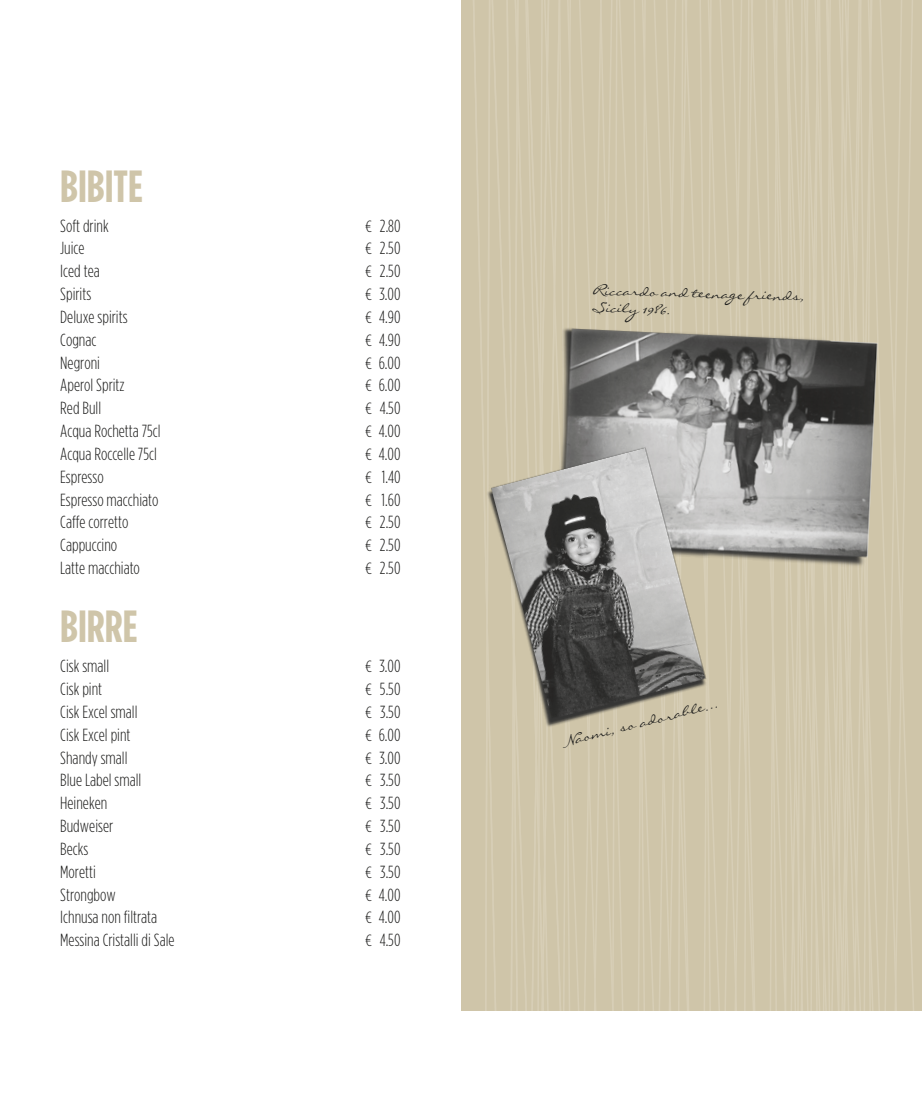
<style>
.page{position:relative;width:922px;height:1117px;background:#fff}
.page>*{position:absolute;margin:0;border:0;box-sizing:border-box;transform-origin:0 0}
.t1{font:700 condensed 45px "Gotham HTF";color:#cfc5a9}
.t2{font:300 condensed 17.5px "Gotham HTF";color:#1c1c1b}
.t3{font:13.12px/17.6px "Liorah BT";color:#1c1c1b}
.s1{font-family:"Myriad Pro"}
</style>
<div class="page">
<div style="left:461px;top:0;width:460px;height:1010px;background:#cfc5a9"></div>
<svg style="left:473px;top:0;width:441px;height:1010px"></svg>
<img style="left:549px;top:315px;width:335px;height:256px">
<img style="left:475px;top:428px;width:246px;height:310px">
<h1 class="t1" style="left:60px;top:160px;width:84px">BIBITE</h1>
<p class="t2" style="left:60px;top:216px;width:50px">Soft drink</p>
<p class="t2" style="left:365px;top:216px;width:37px"><span class="s1">€</span> 2.80</p>
<p class="t2" style="left:60px;top:239px;width:26px">Juice</p>
<p class="t2" style="left:365px;top:239px;width:37px"><span class="s1">€</span> 2.50</p>
<p class="t2" style="left:60px;top:262px;width:41px">Iced tea</p>
<p class="t2" style="left:365px;top:262px;width:37px"><span class="s1">€</span> 2.50</p>
<p class="t2" style="left:60px;top:284px;width:32px">Spirits</p>
<p class="t2" style="left:365px;top:284px;width:37px"><span class="s1">€</span> 3.00</p>
<p class="t2" style="left:60px;top:307px;width:69px">Deluxe spirits</p>
<p class="t2" style="left:365px;top:307px;width:37px"><span class="s1">€</span> 4.90</p>
<p class="t2" style="left:60px;top:330px;width:38px">Cognac</p>
<p class="t2" style="left:365px;top:330px;width:37px"><span class="s1">€</span> 4.90</p>
<p class="t2" style="left:60px;top:353px;width:41px">Negroni</p>
<p class="t2" style="left:365px;top:353px;width:37px"><span class="s1">€</span> 6.00</p>
<p class="t2" style="left:60px;top:376px;width:66px">Aperol Spritz</p>
<p class="t2" style="left:365px;top:376px;width:37px"><span class="s1">€</span> 6.00</p>
<p class="t2" style="left:60px;top:399px;width:42px">Red Bull</p>
<p class="t2" style="left:365px;top:399px;width:37px"><span class="s1">€</span> 4.50</p>
<p class="t2" style="left:60px;top:421px;width:102px">Acqua Rochetta 75cl</p>
<p class="t2" style="left:365px;top:421px;width:36px"><span class="s1">€</span> 4.00</p>
<p class="t2" style="left:60px;top:444px;width:98px">Acqua Roccelle 75cl</p>
<p class="t2" style="left:365px;top:444px;width:36px"><span class="s1">€</span> 4.00</p>
<p class="t2" style="left:60px;top:467px;width:45px">Espresso</p>
<p class="t2" style="left:365px;top:467px;width:36px"><span class="s1">€</span> 1.40</p>
<p class="t2" style="left:60px;top:490px;width:100px">Espresso macchiato</p>
<p class="t2" style="left:365px;top:490px;width:36px"><span class="s1">€</span> 1.60</p>
<p class="t2" style="left:60px;top:513px;width:70px">Caffe corretto</p>
<p class="t2" style="left:365px;top:513px;width:37px"><span class="s1">€</span> 2.50</p>
<p class="t2" style="left:60px;top:536px;width:58px">Cappuccino</p>
<p class="t2" style="left:365px;top:536px;width:37px"><span class="s1">€</span> 2.50</p>
<p class="t2" style="left:60px;top:558px;width:81px">Latte macchiato</p>
<p class="t2" style="left:365px;top:558px;width:37px"><span class="s1">€</span> 2.50</p>
<h1 class="t1" style="left:60px;top:601px;width:79px">BIRRE</h1>
<p class="t2" style="left:60px;top:656px;width:50px">Cisk small</p>
<p class="t2" style="left:365px;top:656px;width:37px"><span class="s1">€</span> 3.00</p>
<p class="t2" style="left:60px;top:679px;width:43px">Cisk pint</p>
<p class="t2" style="left:365px;top:679px;width:37px"><span class="s1">€</span> 5.50</p>
<p class="t2" style="left:60px;top:702px;width:79px">Cisk Excel small</p>
<p class="t2" style="left:365px;top:702px;width:36px"><span class="s1">€</span> 3.50</p>
<p class="t2" style="left:60px;top:725px;width:72px">Cisk Excel pint</p>
<p class="t2" style="left:365px;top:725px;width:37px"><span class="s1">€</span> 6.00</p>
<p class="t2" style="left:60px;top:748px;width:69px">Shandy small</p>
<p class="t2" style="left:365px;top:748px;width:37px"><span class="s1">€</span> 3.00</p>
<p class="t2" style="left:60px;top:770px;width:82px">Blue Label small</p>
<p class="t2" style="left:365px;top:770px;width:36px"><span class="s1">€</span> 3.50</p>
<p class="t2" style="left:60px;top:793px;width:49px">Heineken</p>
<p class="t2" style="left:365px;top:793px;width:36px"><span class="s1">€</span> 3.50</p>
<p class="t2" style="left:60px;top:816px;width:54px">Budweiser</p>
<p class="t2" style="left:365px;top:816px;width:36px"><span class="s1">€</span> 3.50</p>
<p class="t2" style="left:60px;top:839px;width:30px">Becks</p>
<p class="t2" style="left:365px;top:839px;width:36px"><span class="s1">€</span> 3.50</p>
<p class="t2" style="left:60px;top:862px;width:37px">Moretti</p>
<p class="t2" style="left:365px;top:862px;width:36px"><span class="s1">€</span> 3.50</p>
<p class="t2" style="left:60px;top:885px;width:57px">Strongbow</p>
<p class="t2" style="left:365px;top:885px;width:36px"><span class="s1">€</span> 4.00</p>
<p class="t2" style="left:60px;top:907px;width:98px">Ichnusa non filtrata</p>
<p class="t2" style="left:365px;top:907px;width:36px"><span class="s1">€</span> 4.00</p>
<p class="t2" style="left:60px;top:930px;width:116px">Messina Cristalli di Sale</p>
<p class="t2" style="left:365px;top:930px;width:37px"><span class="s1">€</span> 4.50</p>
<p class="t3" style="left:593px;top:280px;width:214px;rotate:2deg">Riccardo and teenage friends,<br>Sicily 1986.</p>
<p class="t3" style="left:561px;top:732px;width:160px;rotate:-14deg">Naomi, so adorable...</p>
</div>
